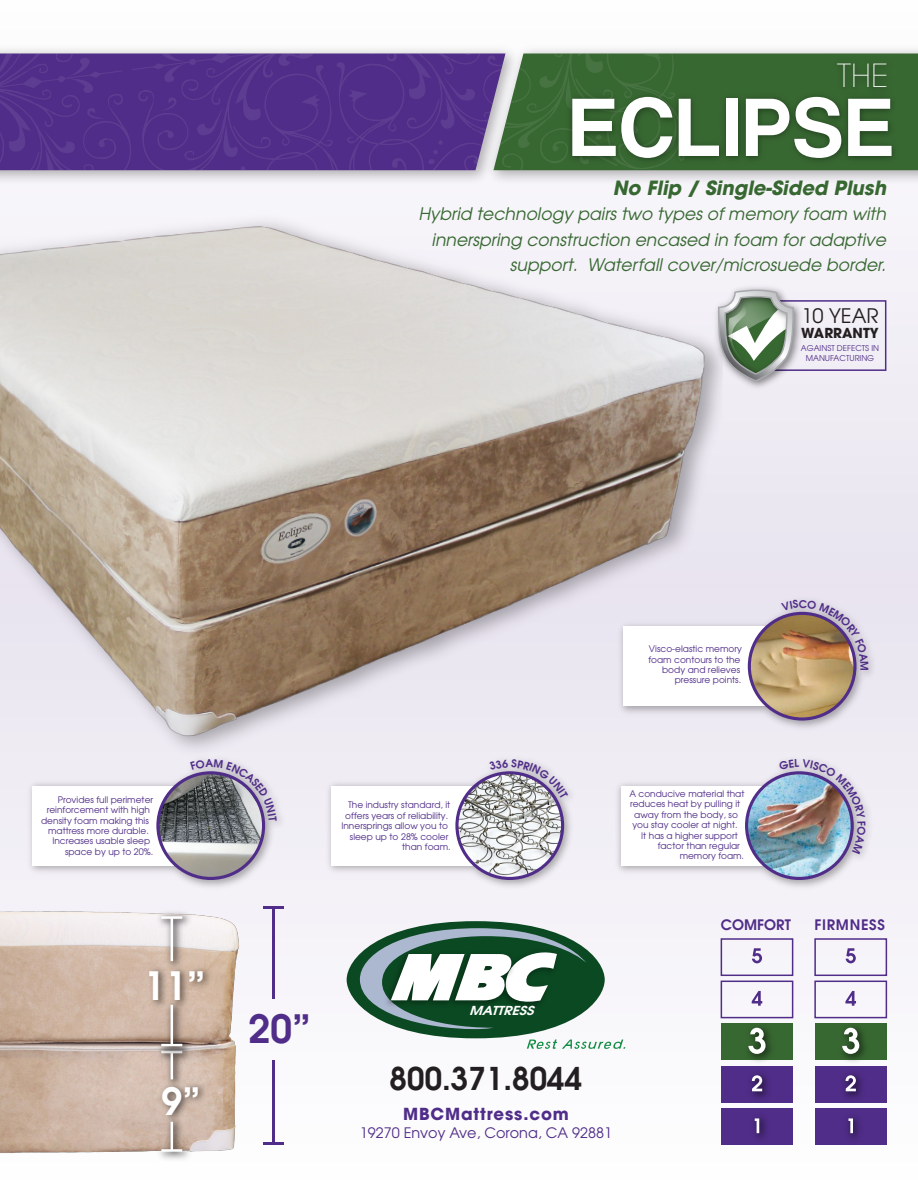
<style>
.page{position:relative;width:918px;height:1188px;background:#fff}
.page>*{position:absolute;margin:0;border:0;box-sizing:border-box;transform-origin:0 0}
.t1{font:86.1px "Coolvetica Rg";letter-spacing:.05em;color:#fff}
.t2{font:600 38.85px "Avant Garde";color:#502d88}
.t3{font:600 38.85px "Avant Garde";color:#fff}
.t4{font:600 37.5px "Avant Garde";color:#fff}
.t5{font:200 31.65px "Avant Garde";color:#fff}
.t6{font:600 31.35px "Avant Garde";color:#231f20}
.t7{font:19.95px "Avant Garde";color:#231f20}
.t8{font:italic 700 19.5px "Avant Garde";color:#386832}
.t9{font:italic 17.25px/25.5px "Avant Garde";color:#386832;text-align:right}
.t10{font:700 16.5px "Avant Garde";letter-spacing:.05em;color:#502d88}
.t11{font:14.4px "Avant Garde";color:#502d88}
.t12{font:600 14.4px "Avant Garde";letter-spacing:.05em;color:#502d88}
.t13{font:600 14.4px "Avant Garde";color:#502d88}
.t14{font:700 13.65px "Avant Garde";color:#231f20}
.t15{font:italic 600 12.3px "Avant Garde";color:#fff;scale:1.14 1}
.t16{font:600 10.65px "Avant Garde";color:#502d88}
.t17{font:9px/10.4px "Avant Garde";color:#502d88;text-align:right}
.t18{font:7.95px/10.4px "Avant Garde";color:#502d88;text-align:center}
</style>
<div class="page">
<div style="left:0;top:0;width:918px;height:1188px;background:linear-gradient(to right,#fdfdfe,#f4f2f7)"></div>
<div style="left:814px;top:981px;width:73px;height:37px;border:2px solid #502d88"></div>
<div style="left:815px;top:1024px;width:71px;height:36px;background:#386832"></div>
<img style="left:0;top:902px;width:248px;height:263px">
<img style="left:0;top:198px;width:722px;height:557px">
<img style="left:527px;top:39px;width:391px;height:152px">
<div style="left:685px;top:54px;width:233px;height:116px;background:#386832"></div>
<img style="left:0;top:39px;width:527px;height:152px">
<img style="left:560px;top:74px;width:347px;height:114px">
<img style="left:827px;top:50px;width:72px;height:57px">
<div style="left:814px;top:938px;width:73px;height:38px;border:2px solid #502d88"></div>
<div style="left:721px;top:938px;width:72px;height:38px;border:2px solid #502d88"></div>
<div style="left:721px;top:981px;width:72px;height:37px;border:2px solid #502d88"></div>
<div style="left:721px;top:1024px;width:72px;height:36px;background:#386832"></div>
<div style="left:815px;top:1066px;width:71px;height:36px;background:#502d88"></div>
<div style="left:721px;top:1066px;width:72px;height:36px;background:#502d88"></div>
<div style="left:815px;top:1108px;width:71px;height:36px;background:#502d88"></div>
<div style="left:721px;top:1108px;width:72px;height:36px;background:#502d88"></div>
<img style="left:746px;top:1117px;width:26px;height:28px">
<svg style="left:755px;top:1118px;width:4px;height:15px"></svg>
<img style="left:740px;top:1019px;width:38px;height:47px">
<svg style="left:748px;top:1028px;width:18px;height:26px"></svg>
<svg style="left:752px;top:991px;width:10px;height:15px"></svg>
<img style="left:834px;top:1019px;width:38px;height:47px">
<svg style="left:842px;top:1028px;width:17px;height:26px"></svg>
<svg style="left:845px;top:991px;width:11px;height:15px"></svg>
<svg style="left:752px;top:948px;width:10px;height:15px"></svg>
<img style="left:841px;top:1117px;width:25px;height:28px">
<svg style="left:848px;top:1118px;width:5px;height:15px"></svg>
<img style="left:838px;top:1074px;width:31px;height:29px">
<svg style="left:846px;top:1075px;width:10px;height:16px"></svg>
<img style="left:743px;top:1074px;width:32px;height:29px">
<svg style="left:752px;top:1075px;width:10px;height:16px"></svg>
<svg style="left:846px;top:948px;width:10px;height:15px"></svg>
<svg style="left:0;top:54px;width:685px;height:116px;background:#4e4174"></svg>
<hr style="left:273px;top:907px;width:2px;height:91px;background:#502d88">
<hr style="left:263px;top:906px;width:21px;height:3px;background:#502d88">
<hr style="left:273px;top:1060px;width:2px;height:83px;background:#502d88">
<hr style="left:263px;top:1142px;width:21px;height:2px;background:#502d88">
<img style="left:152px;top:1058px;width:42px;height:35px">
<img style="left:152px;top:1114px;width:42px;height:51px">
<svg style="left:161px;top:1138px;width:21px;height:14px"></svg>
<img style="left:154px;top:1075px;width:60px;height:63px">
<div style="left:749px;top:300px;width:137px;height:71px;border:2px solid #502d88"></div>
<img style="left:710px;top:281px;width:96px;height:113px">
<svg style="left:717px;top:287px;width:80px;height:96px"></svg>
<img style="left:323px;top:737px;width:266px;height:167px">
<div style="left:331px;top:786px;width:153px;height:79px;background:#fff"></div>
<img style="left:616px;top:578px;width:285px;height:159px">
<div style="left:624px;top:626px;width:152px;height:80px;background:#fff"></div>
<img style="left:152px;top:908px;width:42px;height:150px">
<svg style="left:161px;top:916px;width:21px;height:42px"></svg>
<svg style="left:161px;top:1022px;width:21px;height:57px"></svg>
<img style="left:136px;top:958px;width:82px;height:64px">
<svg style="left:527px;top:1040px;width:98px;height:9px"></svg>
<div style="left:347px;top:921px;width:258px;height:117px;background:#0b4922;border-radius:50%"></div>
<svg style="left:360px;top:928px;width:226px;height:101px"></svg>
<img style="left:613px;top:737px;width:288px;height:159px">
<div style="left:621px;top:786px;width:153px;height:79px;background:#fff"></div>
<img style="left:23px;top:712px;width:282px;height:184px">
<div style="left:32px;top:786px;width:153px;height:79px;background:#fff"></div>
<svg style="left:455px;top:759px;width:113px;height:121px"></svg>
<svg style="left:748px;top:600px;width:120px;height:121px;background:#bfa996"></svg>
<img style="left:745px;top:759px;width:121px;height:121px">
<svg style="left:156px;top:759px;width:121px;height:121px;background:#a4a2aa"></svg>
<h3 class="t5" style="left:837px;top:57px;width:53px">THE</h3>
<h1 class="t1" style="left:570px;top:77px;width:323px">ECLIPSE</h1>
<h3 class="t8" style="left:613px;top:175px;width:275px">No Flip / Single-Sided Plush</h3>
<h3 class="t9" style="left:418px;top:201px;width:469px">Hybrid technology pairs two types of memory foam with innerspring construction encased in foam for adaptive support. Waterfall cover/microsuede border.</h3>
<h3 class="t7" style="left:801px;top:303px;width:79px">10 YEAR</h3>
<h3 class="t14" style="left:801px;top:324px;width:79px">WARRANTY</h3>
<p class="t18" style="left:801px;top:343px;width:80px">AGAINST DEFECTS IN<br>MANUFACTURING</p>
<p class="t17" style="left:58px;top:794px;width:97px">Provides full perimeter</p>
<p class="t17" style="left:47px;top:805px;width:105px">reinforcement with high</p>
<p class="t17" style="left:41px;top:815px;width:109px">density foam making this</p>
<p class="t17" style="left:48px;top:825px;width:102px">mattress more durable.</p>
<p class="t17" style="left:52px;top:836px;width:99px">Increases usable sleep</p>
<p class="t17" style="left:65px;top:846px;width:90px">space by up to 20%.</p>
<h2 class="t3" style="left:143px;top:960px;width:64px">11”</h2>
<h3 class="t4" style="left:162px;top:1077px;width:41px">9”</h3>
<p class="t17" style="left:648px;top:644px;width:95px">Visco-elastic memory foam contours to the body and relieves pressure points.</p>
<p class="t16" style="left:871px;top:661px;width:11px;rotate:90deg">M</p>
<h2 class="t2" style="left:249px;top:1003px;width:64px">20”</h2>
<p class="t17" style="left:348px;top:800px;width:104px">The industry standard, it</p>
<p class="t17" style="left:345px;top:810px;width:105px">offers years of reliability.</p>
<p class="t17" style="left:341px;top:821px;width:108px">Innersprings allow you to</p>
<p class="t17" style="left:350px;top:831px;width:100px">sleep up to 28% cooler</p>
<p class="t17" style="left:402px;top:841px;width:50px">than foam.</p>
<p class="t17" style="left:629px;top:788px;width:117px">A conducive material that</p>
<p class="t17" style="left:630px;top:799px;width:112px">reduces heat by pulling it</p>
<p class="t17" style="left:634px;top:809px;width:105px">away from the body, so</p>
<p class="t17" style="left:632px;top:820px;width:107px">you stay cooler at night.</p>
<p class="t17" style="left:641px;top:830px;width:98px">It has a higher support</p>
<p class="t17" style="left:658px;top:840px;width:84px">factor than regular</p>
<p class="t17" style="left:680px;top:851px;width:66px">memory foam.</p>
<h3 class="t13" style="left:721px;top:915px;width:71px">COMFORT</h3>
<h3 class="t12" style="left:815px;top:915px;width:72px">FIRMNESS</h3>
<h3 class="t15" style="left:469px;top:1003px;width:58px">MATTRESS</h3>
<h3 class="t6" style="left:390px;top:1058px;width:194px">800.371.8044</h3>
<h3 class="t10" style="left:403px;top:1103px;width:167px">MBCMattress.com</h3>
<h3 class="t11" style="left:360px;top:1124px;width:254px">19270 Envoy Ave, Corona, CA 92881</h3>
</div>
